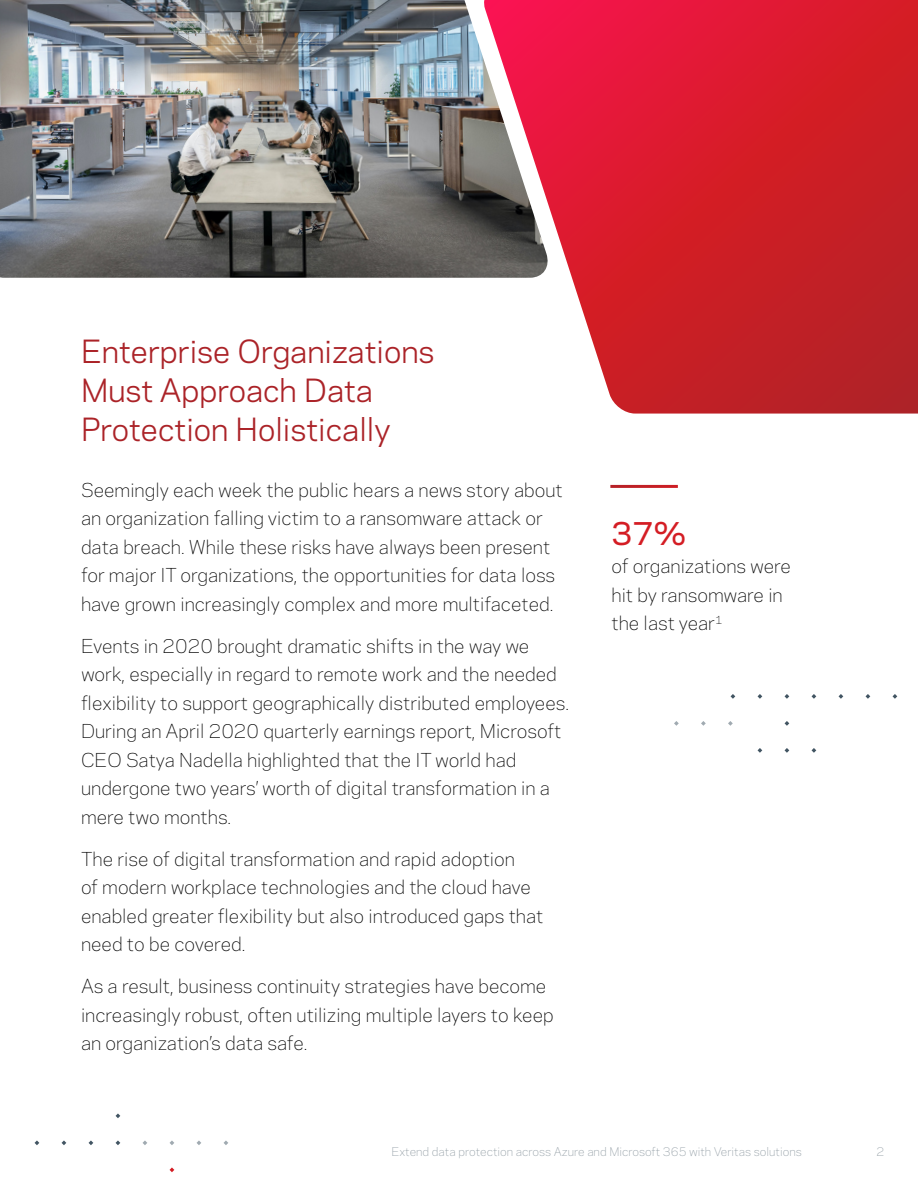
<style>
.page{position:relative;width:918px;height:1188px;background:#fff}
.page>*{position:absolute;margin:0;border:0;box-sizing:border-box;transform-origin:0 0}
.Section_start_headli{font:30px/39px "Polaris";color:#ab2328}
.Larger_body_copy{font:500 30px "Polaris";color:#d41d24}
.Larger_body_copy-2{font:300 18px/28.5px "Polaris";color:#000}
.t1{font:300 11.25px "Polaris";color:#8e99a1}
</style>
<div class="page">
<img style="left:0;top:0;width:484px;height:278px">
<svg style="left:484px;top:0;width:434px;height:414px;background:#d23845"></svg>
<svg style="left:674px;top:694px;width:224px;height:59px"></svg>
<svg style="left:170px;top:1167px;width:4px;height:5px"></svg>
<svg style="left:224px;top:1140px;width:4px;height:5px"></svg>
<svg style="left:197px;top:1140px;width:4px;height:5px"></svg>
<svg style="left:170px;top:1140px;width:4px;height:5px"></svg>
<svg style="left:143px;top:1140px;width:4px;height:5px"></svg>
<svg style="left:116px;top:1140px;width:4px;height:5px"></svg>
<svg style="left:89px;top:1140px;width:4px;height:5px"></svg>
<svg style="left:62px;top:1140px;width:4px;height:5px"></svg>
<svg style="left:35px;top:1140px;width:4px;height:5px"></svg>
<svg style="left:116px;top:1113px;width:4px;height:5px"></svg>
<p class="Section_start_headli" style="left:81px;top:330px;width:355px">Enterprise Organizations<br>Must Approach Data<br>Protection Holistically</p>
<p class="Larger_body_copy-2" style="left:81px;top:474px;width:483px">Seemingly each week the public hears a news story about an organization falling victim to a ransomware attack or data breach. While these risks have always been present for major IT organizations, the opportunities for data loss have grown increasingly complex and more multifaceted.</p>
<p class="Larger_body_copy-2" style="left:81px;top:630px;width:490px">Events in 2020 brought dramatic shifts in the way we work, especially in regard to remote work and the needed flexibility to support geographically distributed employees.<br>During an April 2020 quarterly earnings report, Microsoft CEO Satya Nadella highlighted that the IT world had undergone two years’ worth of digital transformation in a mere two months.</p>
<p class="Larger_body_copy-2" style="left:81px;top:843px;width:464px">The rise of digital transformation and rapid adoption<br>of modern workplace technologies and the cloud have enabled greater flexibility but also introduced gaps that need to be covered.</p>
<p class="Larger_body_copy-2" style="left:81px;top:971px;width:474px">As a result, business continuity strategies have become increasingly robust, often utilizing multiple layers to keep an organization’s data safe.</p>
<p class="Larger_body_copy" style="left:612px;top:511px;width:76px">37%</p>
<p class="Larger_body_copy-2" style="left:612px;top:551px;width:181px">of organizations were hit by ransomware in the last year<sup>1</sup></p>
<p class="t1" style="left:391px;top:1143px;width:412px">Extend data protection across Azure and Microsoft 365 with Veritas solutions</p>
<p class="t1" style="left:876px;top:1143px;width:9px">2</p>
</div>
